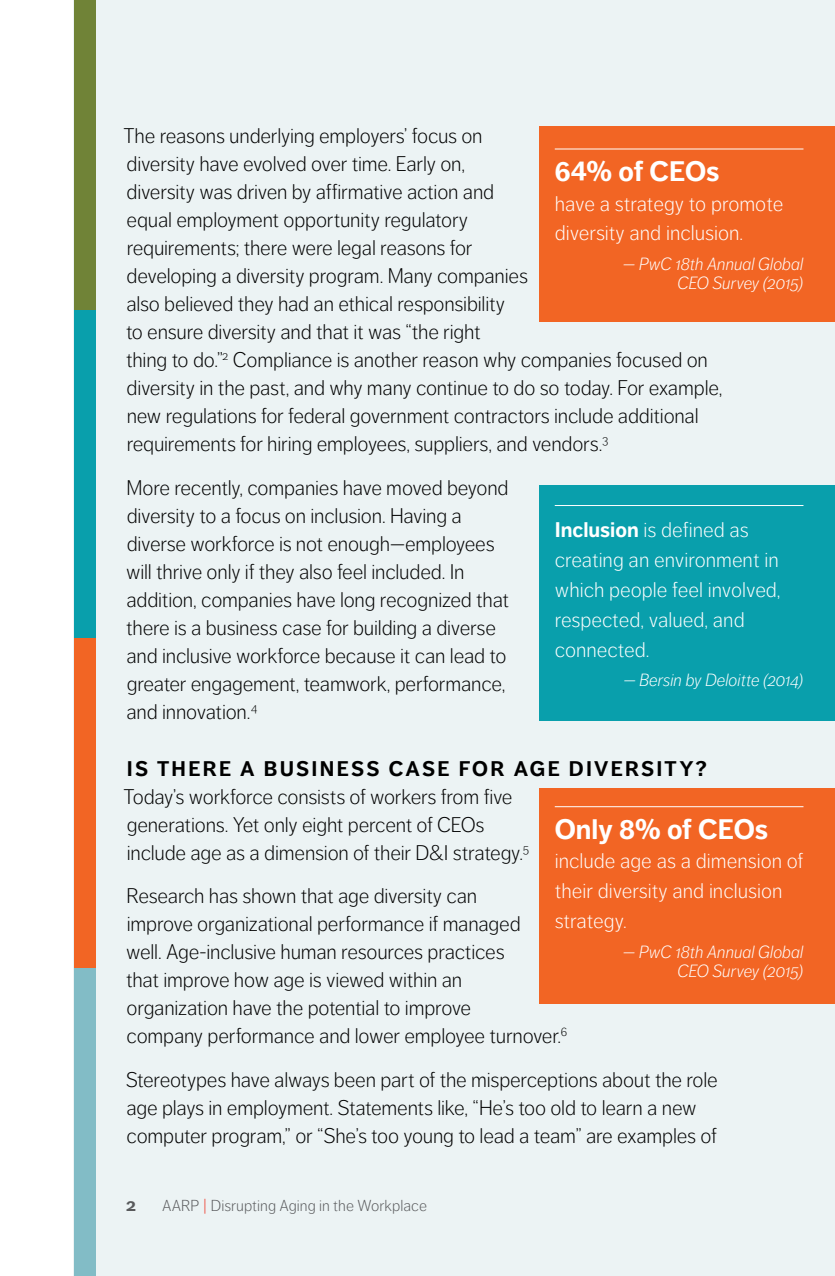
<style>
.page{position:relative;width:835px;height:1276px;background:#fff}
.page>*{position:absolute;margin:0;border:0;box-sizing:border-box;transform-origin:0 0}
.t1{font:700 28px "Dagny OT";color:#fff}
.t2{font:300 21px/28px "Dagny OT";letter-spacing:-.01em;color:#000}
.t3{font:300 21px/29.8px "Dagny OT";color:#fff}
.t4{font:700 21px "Dagny OT";letter-spacing:.105em;color:#000}
.t5{font:italic 300 17.5px/19.2px "Dagny OT";letter-spacing:-.005em;color:#fff;text-align:right}
.t6{font:700 17.5px "Dagny OT";color:#58595b}
.t7{font:300 15.75px "Dagny OT";letter-spacing:.005em;color:#58595b}
.s1{font-weight:700}
.s2{color:#ef3829}
</style>
<div class="page">
<div style="left:73px;top:0;width:762px;height:1276px;background:#ecf3f4"></div>
<div style="left:74px;top:961px;width:21px;height:315px;background:#82bcc6"></div>
<div style="left:74px;top:0;width:21px;height:312px;background:#708337"></div>
<div style="left:74px;top:311px;width:21px;height:327px;background:#099fac"></div>
<div style="left:74px;top:638px;width:21px;height:330px;background:#f26524"></div>
<div style="left:539px;top:126px;width:296px;height:196px;background:#f26524"></div>
<hr style="left:555px;top:149px;width:248px;height:1px;background:#fff">
<div style="left:539px;top:789px;width:296px;height:215px;background:#f26524"></div>
<hr style="left:555px;top:806px;width:248px;height:1px;background:#fff">
<div style="left:539px;top:485px;width:296px;height:236px;background:#099fac"></div>
<hr style="left:555px;top:505px;width:248px;height:1px;background:#fff">
<p class="t2" style="left:124px;top:122px;width:600px">The reasons underlying employers’ focus on<br>diversity have evolved over time. Early on,<br>diversity was driven by affirmative action and<br>equal employment opportunity regulatory<br>requirements; there were legal reasons for<br>developing a diversity program. Many companies<br>also believed they had an ethical responsibility<br>to ensure diversity and that it was “the right<br>thing to do.”<sup>2</sup> Compliance is another reason why companies focused on diversity in the past, and why many continue to do so today. For example, new regulations for federal government contractors include additional requirements for hiring employees, suppliers, and vendors.<sup>3</sup></p>
<p class="t2" style="left:126px;top:474px;width:385px">More recently, companies have moved beyond diversity to a focus on inclusion. Having a diverse workforce is not enough—employees will thrive only if they also feel included. In addition, companies have long recognized that there is a business case for building a diverse and inclusive workforce because it can lead to greater engagement, teamwork, performance, and innovation.<sup>4</sup></p>
<h1 class="t1" style="left:555px;top:155px;width:166px">64% of CEOs</h1>
<p class="t3" style="left:555px;top:189px;width:230px">have a strategy to promote diversity and inclusion.</p>
<p class="t5" style="left:623px;top:255px;width:182px">— PwC 18th Annual Global<br>CEO Survey (2015)</p>
<p class="t3" style="left:555px;top:516px;width:227px"><span class="s1">Inclusion</span> is defined as creating an environment in which people feel involved, respected, valued, and connected.</p>
<p class="t5" style="left:623px;top:671px;width:182px">— Bersin by Deloitte (2014)</p>
<p class="t4" style="left:127px;top:756px;width:581px">IS THERE A BUSINESS CASE FOR AGE DIVERSITY?</p>
<p class="t2" style="left:124px;top:783px;width:407px">Today’s workforce consists of workers from five generations. Yet only eight percent of CEOs include age as a dimension of their D&amp;I strategy.<sup>5</sup></p>
<p class="t2" style="left:126px;top:882px;width:443px">Research has shown that age diversity can<br>improve organizational performance if managed<br>well. Age-inclusive human resources practices<br>that improve how age is viewed within an organization have the potential to improve<br>company performance and lower employee turnover.<sup>6</sup></p>
<p class="t2" style="left:126px;top:1066px;width:593px">Stereotypes have always been part of the misperceptions about the role age plays in employment. Statements like, “He’s too old to learn a new computer program,” or “She’s too young to lead a team” are examples of</p>
<h1 class="t1" style="left:555px;top:812px;width:215px">Only 8% of CEOs</h1>
<p class="t3" style="left:555px;top:846px;width:250px">include age as a dimension of their diversity and inclusion strategy.</p>
<p class="t5" style="left:623px;top:942px;width:182px">— PwC 18th Annual Global<br>CEO Survey (2015)</p>
<p class="t6" style="left:126px;top:1195px;width:11px">2</p>
<p class="t7" style="left:162px;top:1197px;width:266px">AARP <span class="s2">|</span> Disrupting Aging in the Workplace</p>
</div>
